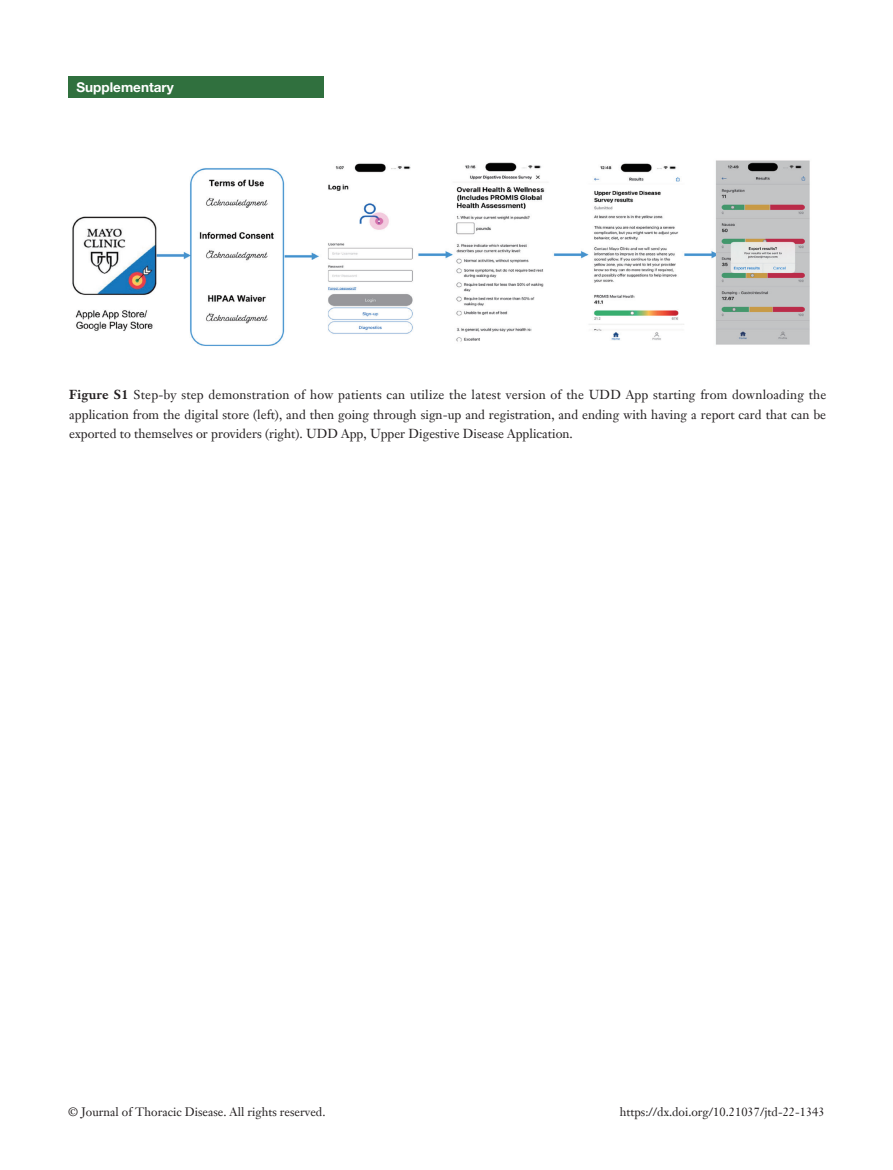
<style>
.page{position:relative;width:893px;height:1170px;background:#fff}
.page>*{position:absolute;margin:0;border:0;box-sizing:border-box;transform-origin:0 0}
.栏目{font:700 13.5px "Helvetica Neue LT Pro";color:#fff}
.t1{font:12.75px/19.5px "Janson Text LT";color:#231f20;text-align:justify}
.t2{font:12px "Janson Text LT";color:#231f20}
.s1{font-weight:700}
</style>
<div class="page">
<div style="left:68px;top:77px;width:255px;height:21px;background:#30703e"></div>
<img style="left:72px;top:160px;width:738px;height:187px">
<p class="栏目" style="left:77px;top:79px;width:99px">Supplementary</p>
<p class="t1" style="left:69px;top:385px;width:758px"><span class="s1">Figure S1</span> Step-by step demonstration of how patients can utilize the latest version of the UDD App starting from downloading the application from the digital store (left), and then going through sign-up and registration, and ending with having a report card that can be exported to themselves or providers (right). UDD App, Upper Digestive Disease Application.</p>
<p class="t2" style="left:68px;top:1104px;width:259px">© Journal of Thoracic Disease. All rights reserved.</p>
<p class="t2" style="left:620px;top:1104px;width:206px">https://dx.doi.org/10.21037/jtd-22-1343</p>
</div>
